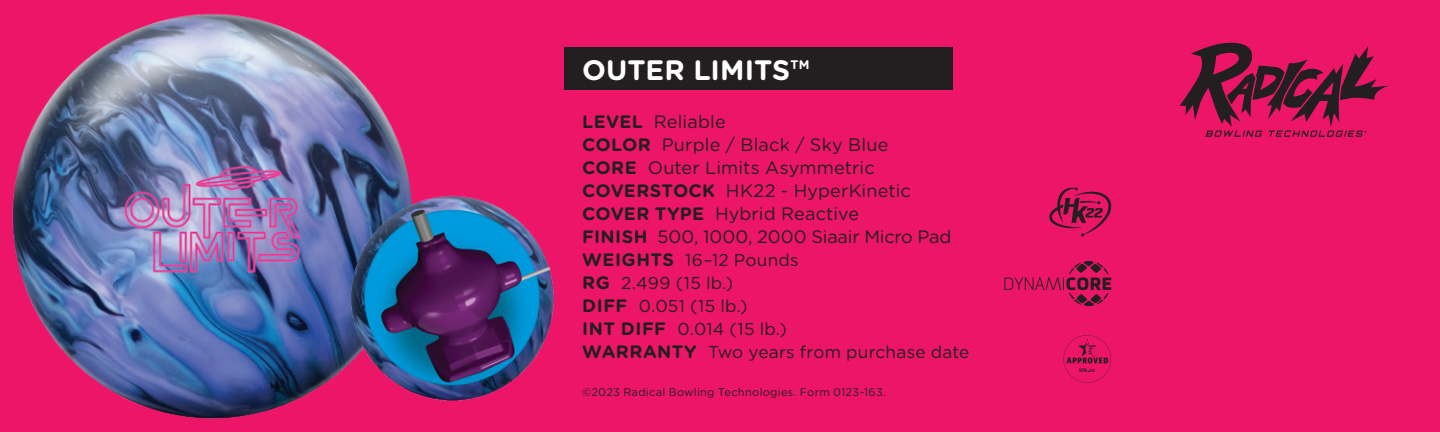
<style>
.page{position:relative;width:1440px;height:432px;background:#ec1568}
.page>*{position:absolute;margin:0;border:0;box-sizing:border-box;transform-origin:0 0}
.Ball_Poster_Specific{font:700 28.2px "Gotham Rounded";color:#fff}
.Ball_Poster_Specific-2{font:18px "Gotham Rounded";letter-spacing:.01em;color:#231f20}
.Ball_Poster_Specific-3{font:18px "Gotham Rounded";letter-spacing:-.01em;color:#231f20}
.t1{font:17.2px "Gotham Rounded";letter-spacing:.015em;color:#231f20}
.t2{font:11px "Gotham Rounded";letter-spacing:.025em;color:#231f20}
.s1{font-weight:700}
.s2{font-weight:700;font-size:18px}
</style>
<div class="page">
<img style="left:12px;top:13px;width:399px;height:406px">
<img style="left:335px;top:189px;width:219px;height:221px">
<div style="left:564px;top:48px;width:389px;height:42px;background:#231f20"></div>
<svg style="left:1180px;top:42px;width:209px;height:95px"></svg>
<svg style="left:1064px;top:335px;width:47px;height:48px"></svg>
<svg style="left:1004px;top:261px;width:107px;height:45px"></svg>
<svg style="left:1049px;top:187px;width:62px;height:50px"></svg>
<p class="Ball_Poster_Specific" style="left:582px;top:49px;width:229px">OUTER LIMITS™</p>
<p class="Ball_Poster_Specific-2" style="left:582px;top:109px;width:145px"><span class="s1">LEVEL</span> Reliable</p>
<p class="Ball_Poster_Specific-2" style="left:582px;top:132px;width:308px"><span class="s1">COLOR</span> Purple / Black / Sky Blue</p>
<p class="Ball_Poster_Specific-2" style="left:582px;top:155px;width:294px"><span class="s1">CORE</span> Outer Limits Asymmetric</p>
<p class="Ball_Poster_Specific-2" style="left:582px;top:178px;width:330px"><span class="s1">COVERSTOCK</span> HK22 - HyperKinetic</p>
<p class="Ball_Poster_Specific-2" style="left:582px;top:201px;width:278px"><span class="s1">COVER TYPE</span> Hybrid Reactive</p>
<p class="Ball_Poster_Specific-3" style="left:582px;top:224px;width:371px"><span class="s1">FINISH</span> 500, 1000, 2000 Siaair Micro Pad</p>
<p class="t1" style="left:582px;top:248px;width:218px"><span class="s2">WEIGHTS</span> 16–12 Pounds</p>
<p class="t1" style="left:582px;top:271px;width:152px"><span class="s2">RG</span> 2.499 (15 lb.)</p>
<p class="t1" style="left:582px;top:294px;width:167px"><span class="s2">DIFF</span> 0.051 (15 lb.)</p>
<p class="t1" style="left:582px;top:317px;width:206px"><span class="s2">INT DIFF</span> 0.014 (15 lb.)</p>
<p class="t1" style="left:582px;top:340px;width:388px"><span class="s2">WARRANTY</span> Two years from purchase date</p>
<p class="t2" style="left:582px;top:384px;width:306px">©2023 Radical Bowling Technologies. Form 0123-163.</p>
</div>
